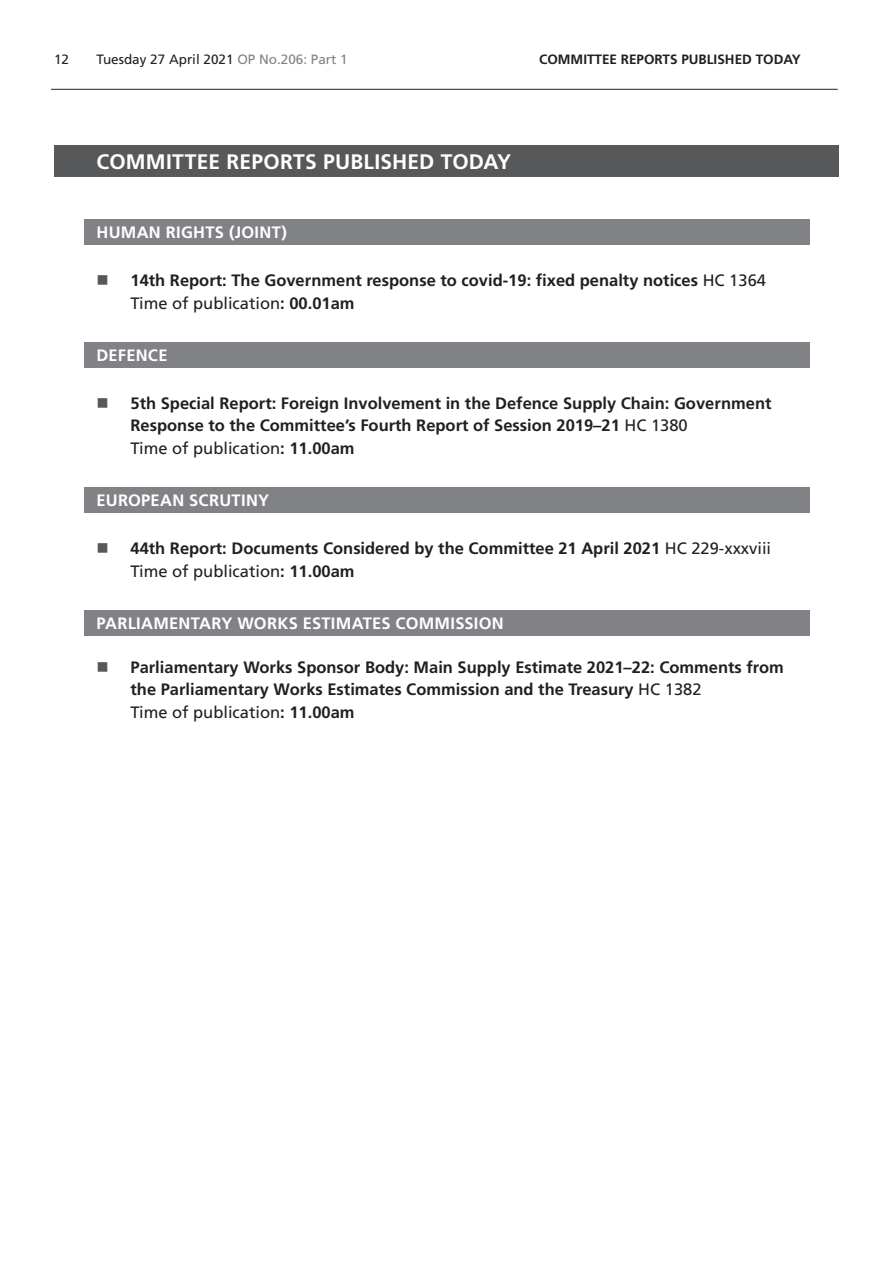
<style>
.page{position:relative;width:893px;height:1263px;background:#fff}
.page>*{position:absolute;margin:0;border:0;box-sizing:border-box;transform-origin:0 0}
.Heading1Grey{font:700 21px "Frutiger LT Std";letter-spacing:.01em;color:#fff}
.t1{font:700 16.5px/22.5px "Frutiger LT Std";color:#231f20}
.Heading2Grey{font:700 16.5px "Frutiger LT Std";letter-spacing:.015em;color:#fff}
.t2{font:13.5px "Frutiger LT Std";color:#231f20}
.t3{font:700 13.5px "Frutiger LT Std";color:#231f20}
.s1{color:#808285}
.s2{font-weight:400}
</style>
<div class="page">
<hr style="left:51px;top:89px;width:787px;height:1px;background:#231f20">
<div style="left:54px;top:146px;width:785px;height:31px;background:#57585a"></div>
<div style="left:84px;top:219px;width:725px;height:25px;background:#808285"></div>
<div style="left:84px;top:342px;width:725px;height:25px;background:#808285"></div>
<div style="left:84px;top:487px;width:725px;height:25px;background:#808285"></div>
<div style="left:84px;top:610px;width:725px;height:25px;background:#808285"></div>
<p class="t2" style="left:54px;top:52px;width:17px">12</p>
<p class="t2" style="left:97px;top:52px;width:253px">Tuesday 27 April 2021 <span class="s1">OP No.206: Part 1</span></p>
<p class="t3" style="left:539px;top:52px;width:18px">Committee</p>
<p class="t3" style="left:621px;top:52px;width:18px">Reports</p>
<p class="t3" style="left:681px;top:52px;width:17px">Published</p>
<p class="t3" style="left:756px;top:52px;width:18px">Today</p>
<h2 class="Heading1Grey" style="left:97px;top:149px;width:416px">COMMITTEE REPORTS PUBLISHED TODAY</h2>
<h2 class="Heading2Grey" style="left:97px;top:223px;width:192px">HUMAN RIGHTS (JOINT)</h2>
<p class="t1" style="left:131px;top:269px;width:637px">14th Report: The Government response to covid-19: fixed penalty notices <span class="s2">HC 1364<br>Time of publication</span>: 00.01am</p>
<h2 class="Heading2Grey" style="left:97px;top:345px;width:73px">DEFENCE</h2>
<p class="t1" style="left:131px;top:392px;width:642px">5th Special Report: Foreign Involvement in the Defence Supply Chain: Government<br>Response to the Committee’s Fourth Report of Session 2019–21 <span class="s2">HC 1380<br>Time of publication</span>: 11.00am</p>
<h2 class="Heading2Grey" style="left:97px;top:491px;width:174px">EUROPEAN SCRUTINY</h2>
<p class="t1" style="left:131px;top:537px;width:642px">44th Report: Documents Considered by the Committee 21 April 2021 <span class="s2">HC 229-xxxviii<br>Time of publication</span>: 11.00am</p>
<h2 class="Heading2Grey" style="left:97px;top:613px;width:409px">PARLIAMENTARY WORKS ESTIMATES COMMISSION</h2>
<p class="t1" style="left:131px;top:656px;width:655px">Parliamentary Works Sponsor Body: Main Supply Estimate 2021–22: Comments from the Parliamentary Works Estimates Commission and the Treasury <span class="s2">HC 1382<br>Time of publication</span>: 11.00am</p>
</div>
